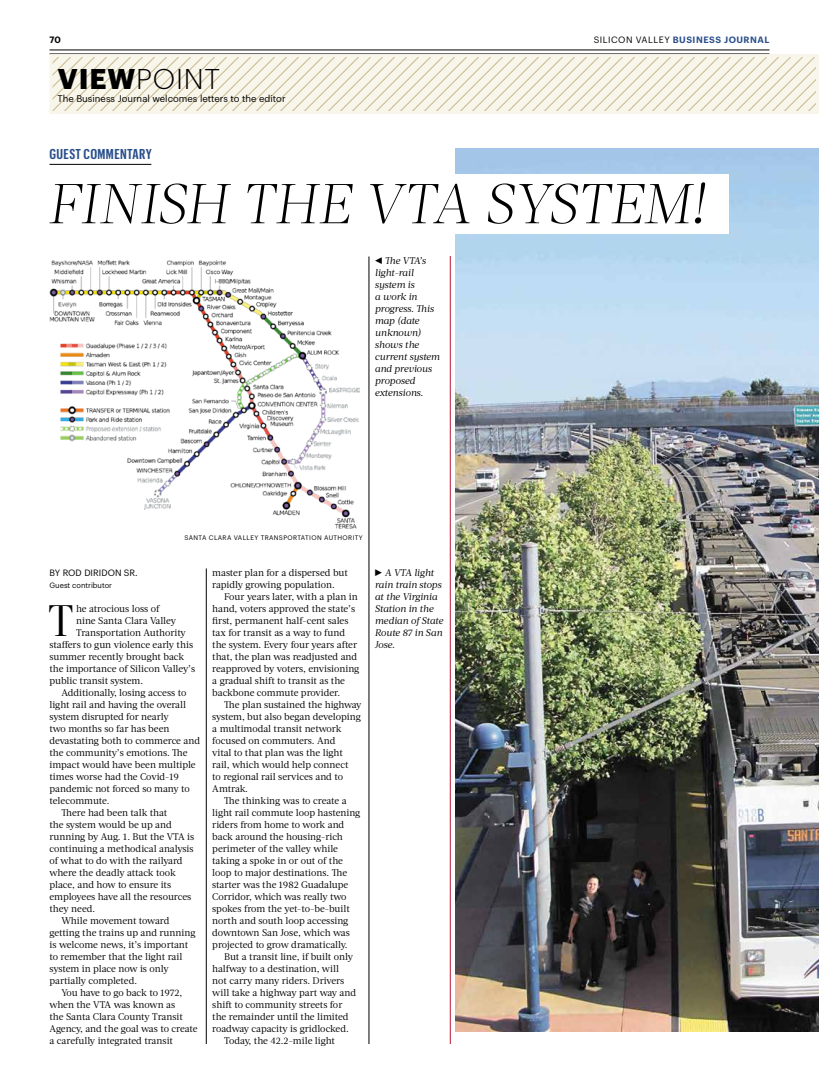
<style>
.page{position:relative;width:819px;height:1080px;background:#fff}
.page>*{position:absolute;margin:0;border:0;box-sizing:border-box;transform-origin:0 0}
.t1{font:italic 300 56px "Acta Headline";letter-spacing:-.005em;color:#000}
.t2{font:44px "Acta Headline";color:#000}
.t3{font:300 28px "Graphik";letter-spacing:.03em;color:#000}
.t4{font:600 14px "Graphik X Cond";letter-spacing:.03em;color:#294f8b}
.t5{font:9.7px/12px "Acta";letter-spacing:-.01em;color:#000}
.t6{font:italic 9.7px/12px "Acta";letter-spacing:-.01em;color:#000}
.t7{font:9.5px "Graphik";color:#000}
.t8{font:600 9px "Graphik";letter-spacing:.055em;color:#294f8b}
.t9{font:9px "Graphik";letter-spacing:.005em;color:#000}
.t10{font:600 9px "Graphik";color:#000}
.t11{font:7.5px "Graphik";color:#000}
.t12{font:6.5px "Graphik";letter-spacing:.055em;color:#000}
.s1{font-weight:400;color:#000}
.s2{font-weight:700}
</style>
<div class="page">
<hr style="left:50px;top:50px;width:720px;height:1px;background:#000">
<hr style="left:206px;top:568px;width:1px;height:476px;background:#000">
<hr style="left:369px;top:256px;width:1px;height:788px;background:#000">
<hr style="left:450px;top:256px;width:1px;height:788px;background:#b81734">
<img style="left:456px;top:149px;width:363px;height:883px">
<div style="left:50px;top:174px;width:679px;height:60px;background:#fff"></div>
<svg style="left:54px;top:58px;width:761px;height:52px;background:#f1eddf"></svg>
<div style="left:50px;top:54px;width:769px;height:60px;border:3px solid #f8f5eb"></div>
<hr style="left:50px;top:164px;width:101px;height:1px;background:#000">
<img style="left:50px;top:260px;width:310px;height:269px">
<p class="t10" style="left:50px;top:33px;width:13px">70</p>
<p class="t8" style="left:594px;top:33px;width:177px"><span class="s1">SILICON VALLEY</span> BUSINESS JOURNAL</p>
<h3 class="t3" style="left:58px;top:58px;width:164px"><span class="s2">VIEW</span>POINT</h3>
<p class="t7" style="left:58px;top:91px;width:230px">The Business Journal welcomes letters to the editor</p>
<h3 class="t4" style="left:50px;top:146px;width:104px">GUEST COMMENTARY</h3>
<h1 class="t1" style="left:47px;top:171px;width:661px">FINISH THE VTA SYSTEM!</h1>
<p class="t6" style="left:375px;top:255px;width:67px;text-indent:10px">The VTA’s light-rail system is<br>a work in progress. This map (date unknown) shows the current system and previous proposed extensions.</p>
<p class="t12" style="left:185px;top:533px;width:180px">SANTA CLARA VALLEY TRANSPORTATION AUTHORITY</p>
<p class="t9" style="left:50px;top:566px;width:90px">BY ROD DIRIDON SR.</p>
<p class="t11" style="left:50px;top:580px;width:64px">Guest contributor</p>
<h2 class="t2" style="left:48px;top:595px;width:27px">T</h2>
<p class="t5" style="left:76px;top:603px;width:85px">he atrocious loss of</p>
<p class="t5" style="left:76px;top:615px;width:102px">nine Santa Clara Valley</p>
<p class="t5" style="left:76px;top:627px;width:111px">Transportation Authority</p>
<p class="t5" style="left:49px;top:639px;width:145px">staffers to gun violence early this</p>
<p class="t5" style="left:49px;top:651px;width:136px">summer recently brought back</p>
<p class="t5" style="left:49px;top:663px;width:147px">the importance of Silicon Valley’s</p>
<p class="t5" style="left:49px;top:675px;width:95px">public transit system.</p>
<p class="t5" style="left:61px;top:687px;width:126px">Additionally, losing access to</p>
<p class="t5" style="left:49px;top:699px;width:138px">light rail and having the overall</p>
<p class="t5" style="left:49px;top:711px;width:121px">system disrupted for nearly</p>
<p class="t5" style="left:49px;top:723px;width:122px">two months so far has been</p>
<p class="t5" style="left:49px;top:735px;width:152px">devastating both to commerce and</p>
<p class="t5" style="left:49px;top:747px;width:140px">the community’s emotions. The</p>
<p class="t5" style="left:49px;top:759px;width:148px">impact would have been multiple</p>
<p class="t5" style="left:49px;top:771px;width:131px">times worse had the Covid-19</p>
<p class="t5" style="left:49px;top:783px;width:142px">pandemic not forced so many to</p>
<p class="t5" style="left:49px;top:795px;width:62px">telecommute.</p>
<p class="t5" style="left:61px;top:807px;width:107px">There had been talk that</p>
<p class="t5" style="left:49px;top:819px;width:124px">the system would be up and</p>
<p class="t5" style="left:49px;top:831px;width:146px">running by Aug. 1. But the VTA is</p>
<p class="t5" style="left:49px;top:843px;width:146px">continuing a methodical analysis</p>
<p class="t5" style="left:49px;top:855px;width:135px">of what to do with the railyard</p>
<p class="t5" style="left:49px;top:867px;width:128px">where the deadly attack took</p>
<p class="t5" style="left:49px;top:879px;width:123px">place, and how to ensure its</p>
<p class="t5" style="left:49px;top:891px;width:143px">employees have all the resources</p>
<p class="t5" style="left:49px;top:903px;width:47px">they need.</p>
<p class="t5" style="left:61px;top:915px;width:109px">While movement toward</p>
<p class="t5" style="left:49px;top:927px;width:148px">getting the trains up and running</p>
<p class="t5" style="left:49px;top:939px;width:140px">is welcome news, it’s important</p>
<p class="t5" style="left:49px;top:951px;width:134px">to remember that the light rail</p>
<p class="t5" style="left:49px;top:963px;width:121px">system in place now is only</p>
<p class="t5" style="left:49px;top:975px;width:89px">partially completed.</p>
<p class="t5" style="left:61px;top:987px;width:123px">You have to go back to 1972,</p>
<p class="t5" style="left:49px;top:999px;width:127px">when the VTA was known as</p>
<p class="t5" style="left:49px;top:1011px;width:135px">the Santa Clara County Transit</p>
<p class="t5" style="left:49px;top:1023px;width:150px">Agency, and the goal was to create</p>
<p class="t5" style="left:49px;top:1035px;width:125px">a carefully integrated transit</p>
<p class="t5" style="left:212px;top:567px;width:137px">master plan for a dispersed but rapidly growing population.</p>
<p class="t5" style="left:212px;top:591px;width:149px;text-indent:12px">Four years later, with a plan in hand, voters approved the state’s first, permanent half-cent sales tax for transit as a way to fund the system. Every four years after that, the plan was readjusted and reapproved by voters, envisioning a gradual shift to transit as the backbone commute provider.</p>
<p class="t5" style="left:224px;top:699px;width:139px">The plan sustained the highway</p>
<p class="t5" style="left:212px;top:711px;width:150px">system, but also began developing</p>
<p class="t5" style="left:212px;top:723px;width:131px">a multimodal transit network</p>
<p class="t5" style="left:212px;top:735px;width:125px">focused on commuters. And</p>
<p class="t5" style="left:212px;top:747px;width:132px">vital to that plan was the light</p>
<p class="t5" style="left:212px;top:759px;width:138px">rail, which would help connect</p>
<p class="t5" style="left:212px;top:771px;width:132px">to regional rail services and to</p>
<p class="t5" style="left:212px;top:783px;width:37px">Amtrak.</p>
<p class="t5" style="left:224px;top:795px;width:124px">The thinking was to create a</p>
<p class="t5" style="left:212px;top:807px;width:150px">light rail commute loop hastening</p>
<p class="t5" style="left:212px;top:819px;width:133px">riders from home to work and</p>
<p class="t5" style="left:212px;top:831px;width:132px">back around the housing-rich</p>
<p class="t5" style="left:212px;top:843px;width:127px">perimeter of the valley while</p>
<p class="t5" style="left:212px;top:855px;width:132px">taking a spoke in or out of the</p>
<p class="t5" style="left:212px;top:867px;width:136px">loop to major destinations. The</p>
<p class="t5" style="left:212px;top:879px;width:138px">starter was the 1982 Guadalupe</p>
<p class="t5" style="left:212px;top:891px;width:136px">Corridor, which was really two</p>
<p class="t5" style="left:212px;top:903px;width:139px">spokes from the yet-to-be-built</p>
<p class="t5" style="left:212px;top:915px;width:138px">north and south loop accessing</p>
<p class="t5" style="left:212px;top:927px;width:139px">downtown San Jose, which was</p>
<p class="t5" style="left:212px;top:939px;width:137px">projected to grow dramatically.</p>
<p class="t5" style="left:224px;top:951px;width:130px">But a transit line, if built only</p>
<p class="t5" style="left:212px;top:963px;width:128px">halfway to a destination, will</p>
<p class="t5" style="left:212px;top:975px;width:134px">not carry many riders. Drivers</p>
<p class="t5" style="left:212px;top:987px;width:145px">will take a highway part way and</p>
<p class="t5" style="left:212px;top:999px;width:132px">shift to community streets for</p>
<p class="t5" style="left:212px;top:1011px;width:138px">the remainder until the limited</p>
<p class="t5" style="left:212px;top:1023px;width:138px">roadway capacity is gridlocked.</p>
<p class="t5" style="left:224px;top:1035px;width:112px">Today, the 42.2-mile light</p>
<p class="t6" style="left:375px;top:567px;width:70px;text-indent:10px">A VTA light rain train stops at the Virginia<br>Station in the median of State<br>Route 87 in San<br>Jose.</p>
</div>
